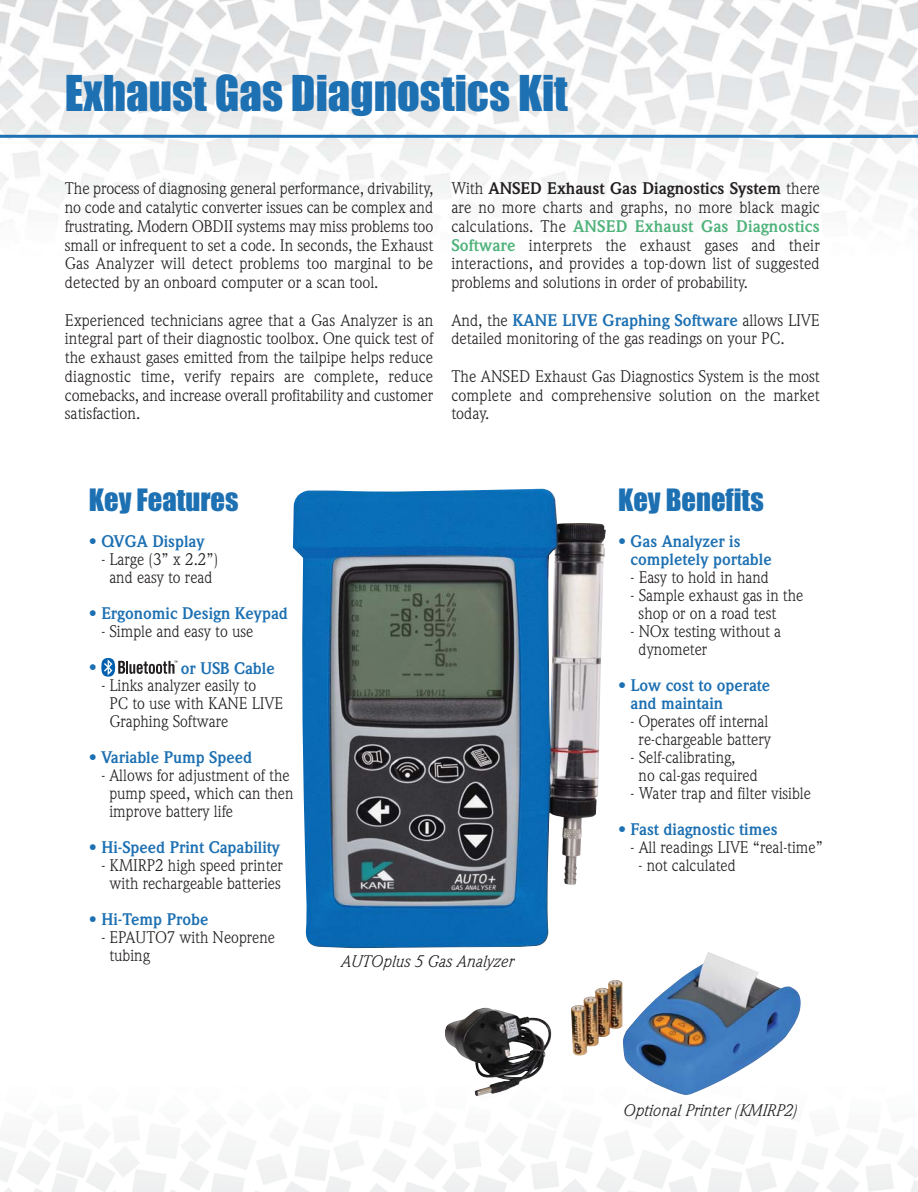
<style>
.page{position:relative;width:918px;height:1192px;background:#fff}
.page>*{position:absolute;margin:0;border:0;box-sizing:border-box;transform-origin:0 0}
.t1{font:45.6px "Impact";color:#1d70b2}
.t2{font:28.5px "Impact";color:#1d70b2}
.t3{font:16.5px/18.8px "Weidemann";color:#231f20}
.t4{font:700 16.5px/18px "Weidemann";color:#1d70b2}
.t5{font:italic 16.5px "Weidemann";color:#231f20}
.s1{font-weight:700}
.s2{font-weight:700;color:#4fb27b}
.s3{font-weight:700;color:#1d70b2}
</style>
<div class="page">
<img style="left:0;top:1022px;width:917px;height:169px">
<img style="left:0;top:0;width:917px;height:214px">
<hr style="left:0;top:135px;width:917px;height:3px;background:#1d70b2">
<img style="left:444px;top:979px;width:240px;height:117px">
<img style="left:293px;top:489px;width:312px;height:459px">
<svg style="left:101px;top:658px;width:76px;height:18px"></svg>
<h1 class="t1" style="left:65px;top:79px;width:504px">Exhaust Gas Diagnostics Kit</h1>
<p class="t3" style="left:65px;top:181px;width:370px;text-align:justify">The process of diagnosing general performance, drivability, no code and catalytic converter issues can be complex and frustrating. Modern OBDII systems may miss problems too small or infrequent to set a code. In seconds, the Exhaust Gas Analyzer will detect problems too marginal to be detected by an onboard computer or a scan tool.</p>
<p class="t3" style="left:65px;top:312px;width:370px;text-align:justify">Experienced technicians agree that a Gas Analyzer is an integral part of their diagnostic toolbox. One quick test of the exhaust gases emitted from the tailpipe helps reduce diagnostic time, verify repairs are complete, reduce comebacks, and increase overall profitability and customer satisfaction.</p>
<p class="t3" style="left:451px;top:181px;width:370px;text-align:justify">With <span class="s1">ANSED Exhaust Gas Diagnostics System</span> there are no more charts and graphs, no more black magic calculations. The <span class="s2">ANSED Exhaust Gas Diagnostics Software</span> interprets the exhaust gases and their interactions, and provides a top-down list of suggested problems and solutions in order of probability.</p>
<p class="t3" style="left:451px;top:312px;width:370px">And, the <span class="s3">KANE LIVE Graphing Software</span> allows LIVE detailed monitoring of the gas readings on your PC.</p>
<p class="t3" style="left:451px;top:368px;width:370px;text-align:justify">The ANSED Exhaust Gas Diagnostics System is the most complete and comprehensive solution on the market today.</p>
<h2 class="t2" style="left:89px;top:490px;width:151px">Key Features</h2>
<p class="t4" style="left:89px;top:533px;width:117px">• QVGA Display</p>
<p class="t3" style="left:101px;top:551px;width:118px;line-height:18px;text-align:center">- Large (3” x 2.2”) and easy to read</p>
<p class="t4" style="left:89px;top:605px;width:200px">• Ergonomic Design Keypad</p>
<p class="t3" style="left:101px;top:623px;width:153px">- Simple and easy to use</p>
<p class="t4" style="left:89px;top:659px;width:10px">•</p>
<p class="t3" style="left:109px;top:677px;width:175px;line-height:18px;text-indent:-8px">- Links analyzer easily to<br>PC to use with KANE LIVE<br>Graphing Software</p>
<p class="t4" style="left:89px;top:749px;width:165px">• Variable Pump Speed</p>
<p class="t3" style="left:109px;top:767px;width:186px;line-height:18px;text-indent:-8px">- Allows for adjustment of the pump speed, which can then improve battery life</p>
<p class="t4" style="left:89px;top:839px;width:193px">• Hi-Speed Print Capability</p>
<p class="t3" style="left:101px;top:857px;width:183px;line-height:18px;text-align:center">- KMIRP2 high speed printer with rechargeable batteries</p>
<p class="t4" style="left:89px;top:911px;width:121px">• Hi-Temp Probe</p>
<p class="t3" style="left:109px;top:929px;width:167px;line-height:18px;text-indent:-8px">- EPAUTO7 with Neoprene tubing</p>
<p class="t4" style="left:181px;top:660px;width:95px">or USB Cable</p>
<p class="t5" style="left:340px;top:955px;width:175px">AUTOplus 5 Gas Analyzer</p>
<h2 class="t2" style="left:618px;top:490px;width:147px">Key Benefits</h2>
<p class="t4" style="left:630px;top:533px;width:143px;text-indent:-13px">• Gas Analyzer is completely portable</p>
<p class="t3" style="left:630px;top:569px;width:140px">- Easy to hold in hand</p>
<p class="t3" style="left:638px;top:587px;width:166px;line-height:18px;text-indent:-8px">- Sample exhaust gas in the shop or on a road test</p>
<p class="t3" style="left:638px;top:623px;width:144px;line-height:18px;text-indent:-8px">- NOx testing without a dynometer</p>
<p class="t4" style="left:630px;top:677px;width:141px;text-indent:-13px">• Low cost to operate and maintain</p>
<p class="t3" style="left:630px;top:713px;width:142px;line-height:18px;text-align:center">- Operates off internal re-chargeable battery</p>
<p class="t3" style="left:638px;top:749px;width:121px;line-height:18px;text-indent:-8px">- Self-calibrating,<br>no cal-gas required</p>
<p class="t3" style="left:630px;top:785px;width:182px">- Water trap and filter visible</p>
<p class="t4" style="left:618px;top:821px;width:161px">• Fast diagnostic times</p>
<p class="t3" style="left:630px;top:839px;width:194px">- All readings LIVE “real-time”</p>
<p class="t3" style="left:638px;top:857px;width:99px">- not calculated</p>
<p class="t5" style="left:622px;top:1104px;width:176px">Optional Printer (KMIRP2)</p>
</div>
